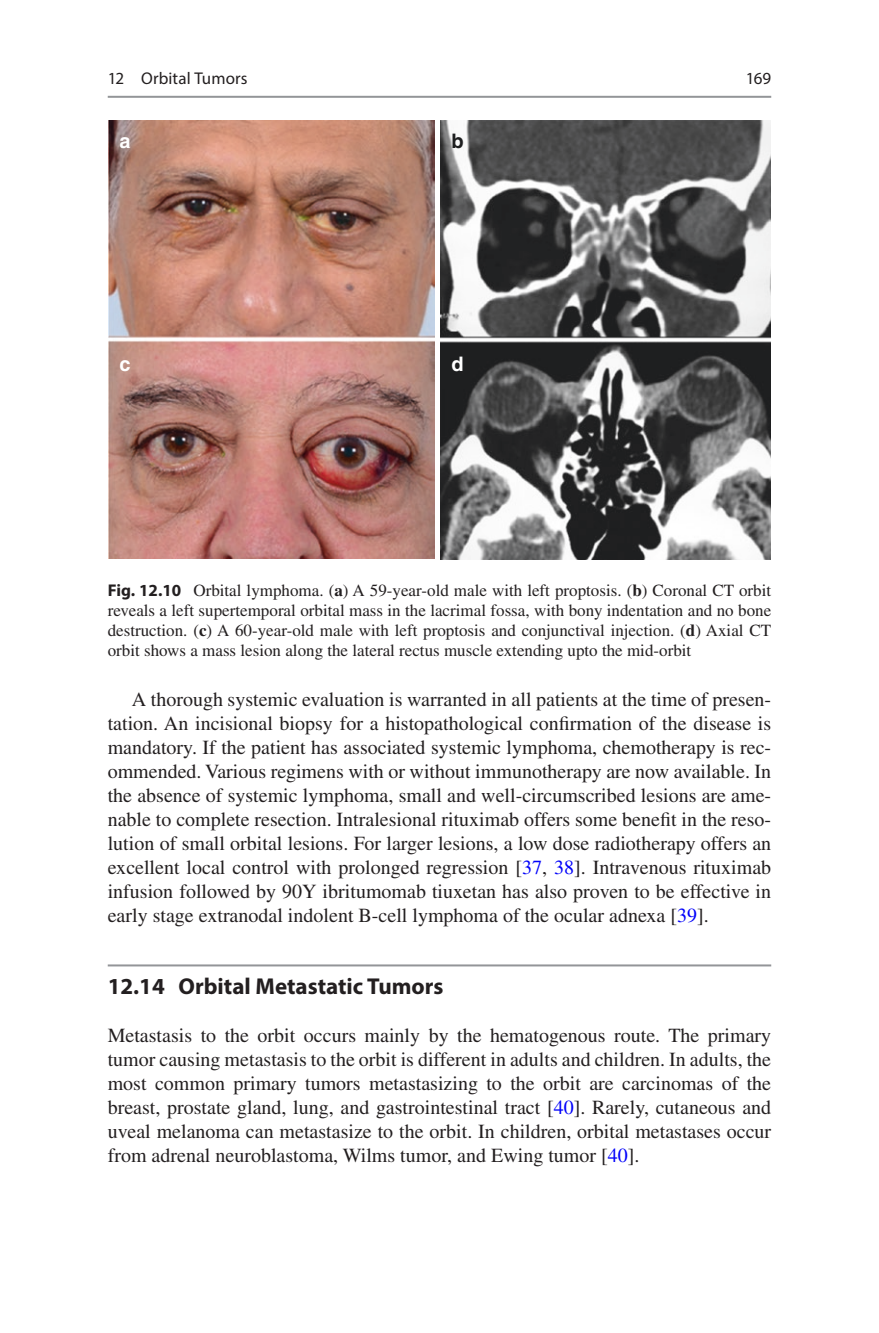
<style>
.page{position:relative;width:879px;height:1333px;background:#fff}
.page>*{position:absolute;margin:0;border:0;box-sizing:border-box;transform-origin:0 0}
.t1{font:700 23px "Myriad Pro";color:#231f20}
.t2{font:20px/24px "Times LT Std";color:#231f20;text-align:justify}
.t3{font:20px "Helvetica Bold 2";color:#fff}
.t4{font:20px "Helvetica Bold 2";color:#1d1e1f}
.t5{font:17px/20px "Times LT Std";color:#231f20;text-align:justify}
.t6{font:17px "Myriad Pro";letter-spacing:.005em;color:#231f20}
.s1{font-family:"Myriad Pro";font-weight:700}
.s2{font-weight:700}
.s3{color:#0000fa}
</style>
<div class="page">
<hr style="left:108px;top:964px;width:663px;height:2px;background:#939598">
<img style="left:108px;top:121px;width:326px;height:437px">
<img style="left:440px;top:121px;width:331px;height:438px">
<hr style="left:108px;top:96px;width:663px;height:2px;background:#939598">
<p class="t6" style="left:108px;top:68px;width:141px">12 Orbital Tumors</p>
<p class="t3" style="left:119px;top:129px;width:13px">a</p>
<p class="t4" style="left:451px;top:129px;width:14px">b</p>
<p class="t3" style="left:119px;top:352px;width:13px">c</p>
<p class="t3" style="left:451px;top:352px;width:14px">d</p>
<p class="t6" style="left:746px;top:68px;width:27px">169</p>
<p class="t5" style="left:108px;top:580px;width:665px"><span class="s1">Fig. 12.10</span> Orbital lymphoma. (<span class="s2">a</span>) A 59-year-old male with left proptosis. (<span class="s2">b</span>) Coronal CT orbit reveals a left supertemporal orbital mass in the lacrimal fossa, with bony indentation and no bone destruction. (<span class="s2">c</span>) A 60-year-old male with left proptosis and conjunctival injection. (<span class="s2">d</span>) Axial CT orbit shows a mass lesion along the lateral rectus muscle extending upto the mid-orbit</p>
<p class="t2" style="left:108px;top:687px;width:665px;text-indent:24px">A thorough systemic evaluation is warranted in all patients at the time of presen&shy;tation. An incisional biopsy for a histopathological confirmation of the disease is mandatory. If the patient has associated systemic lymphoma, chemotherapy is rec&shy;ommended. Various regimens with or without immunotherapy are now available. In the absence of systemic lymphoma, small and well-circumscribed lesions are ame&shy;nable to complete resection. Intralesional rituximab offers some benefit in the reso&shy;lution of small orbital lesions. For larger lesions, a low dose radiotherapy offers an excellent local control with prolonged regression [<span class="s3">37</span>, <span class="s3">38</span>]. Intravenous rituximab infusion followed by 90Y ibritumomab tiuxetan has also proven to be effective in early stage extranodal indolent B-cell lymphoma of the ocular adnexa [<span class="s3">39</span>].</p>
<p class="t1" style="left:108px;top:971px;width:337px">12.14 Orbital Metastatic Tumors</p>
<p class="t2" style="left:108px;top:1023px;width:665px">Metastasis to the orbit occurs mainly by the hematogenous route. The primary tumor causing metastasis to the orbit is different in adults and children. In adults, the most common primary tumors metastasizing to the orbit are carcinomas of the breast, prostate gland, lung, and gastrointestinal tract [<span class="s3">40</span>]. Rarely, cutaneous and uveal melanoma can metastasize to the orbit. In children, orbital metastases occur from adrenal neuroblastoma, Wilms tumor, and Ewing tumor [<span class="s3">40</span>].</p>
</div>
